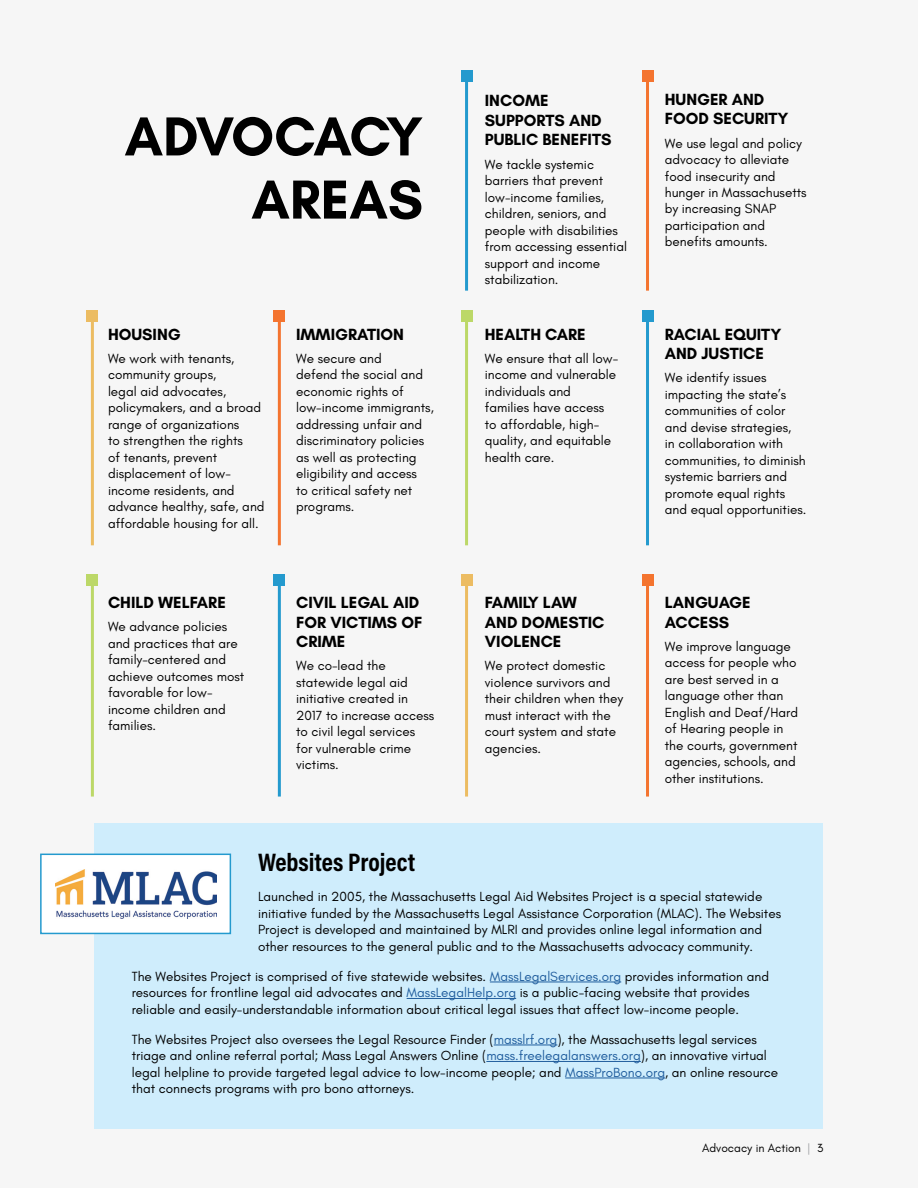
<style>
.page{position:relative;width:918px;height:1188px;background:#fff}
.page>*{position:absolute;margin:0;border:0;box-sizing:border-box;transform-origin:0 0}
.t1{font:700 55.95px/63.2px "Glacial Indifference";color:#000;text-align:right}
.t2{font:700 25.5px "Acumin Pro Cond";color:#000}
.t3{font:700 16.5px/19.5px "Glacial Indifference";color:#000}
.t4{font:13.5px/16.5px "Glacial Indifference";color:#000}
.t5{font:12px "Glacial Indifference";color:#000}
.s1{color:#215e9e}
.s2{color:#939598}
</style>
<div class="page">
<div style="left:94px;top:824px;width:730px;height:305px;background:#cfedfc"></div>
<hr style="left:490px;top:982px;width:131px;height:1px;background:#215e9e">
<hr style="left:407px;top:998px;width:109px;height:1px;background:#215e9e">
<hr style="left:494px;top:1045px;width:63px;height:1px;background:#215e9e">
<hr style="left:486px;top:1061px;width:155px;height:1px;background:#215e9e">
<hr style="left:565px;top:1078px;width:100px;height:1px;background:#215e9e">
<hr style="left:465px;top:76px;width:3px;height:215px;background:#249ace">
<div style="left:461px;top:70px;width:12px;height:12px;background:#249ace"></div>
<hr style="left:465px;top:316px;width:3px;height:229px;background:#bcd868">
<div style="left:461px;top:310px;width:12px;height:12px;background:#bcd868"></div>
<hr style="left:465px;top:580px;width:3px;height:217px;background:#ecbc62">
<div style="left:461px;top:574px;width:12px;height:12px;background:#ecbc62"></div>
<hr style="left:91px;top:316px;width:3px;height:229px;background:#ecbc62">
<div style="left:86px;top:310px;width:12px;height:12px;background:#ecbc62"></div>
<hr style="left:91px;top:580px;width:3px;height:217px;background:#bcd868">
<div style="left:86px;top:574px;width:12px;height:12px;background:#bcd868"></div>
<hr style="left:646px;top:76px;width:3px;height:215px;background:#f4742f">
<div style="left:642px;top:70px;width:12px;height:12px;background:#f4742f"></div>
<hr style="left:646px;top:316px;width:3px;height:229px;background:#249ace">
<div style="left:642px;top:310px;width:12px;height:12px;background:#249ace"></div>
<hr style="left:646px;top:580px;width:3px;height:217px;background:#f4742f">
<div style="left:642px;top:574px;width:12px;height:12px;background:#f4742f"></div>
<hr style="left:278px;top:316px;width:3px;height:229px;background:#f4742f">
<div style="left:273px;top:310px;width:12px;height:12px;background:#f4742f"></div>
<hr style="left:278px;top:580px;width:3px;height:217px;background:#249ace">
<div style="left:273px;top:574px;width:12px;height:12px;background:#249ace"></div>
<div style="left:41px;top:854px;width:189px;height:79px;background:#fff"></div>
<img style="left:55px;top:870px;width:161px;height:48px">
<div style="left:40px;top:854px;width:191px;height:80px;border:2px solid #249ace"></div>
<hr style="left:0;top:0;width:1px;height:669px;background:#000">
<h1 class="t1" style="left:125px;top:104px;width:300px">ADVOCACY<br>AREAS</h1>
<p class="t3" style="left:108px;top:324px;width:74px">HOUSING</p>
<p class="t4" style="left:108px;top:350px;width:158px">We work with tenants, community groups,<br>legal aid advocates, policymakers, and a broad range of organizations<br>to strengthen the rights<br>of tenants, prevent displacement of low&shy;income residents, and advance healthy, safe, and affordable housing for all.</p>
<p class="t3" style="left:108px;top:593px;width:119px">CHILD WELFARE</p>
<p class="t4" style="left:108px;top:619px;width:138px">We advance policies and practices that are family-centered and achieve outcomes most favorable for low&shy;income children and families.</p>
<p class="t3" style="left:296px;top:324px;width:109px">IMMIGRATION</p>
<p class="t4" style="left:296px;top:350px;width:139px">We secure and<br>defend the social and economic rights of low-income immigrants, addressing unfair and discriminatory policies as well as protecting eligibility and access<br>to critical safety net programs.</p>
<p class="t3" style="left:296px;top:593px;width:128px">CIVIL LEGAL AID<br>FOR VICTIMS OF<br>CRIME</p>
<p class="t4" style="left:296px;top:658px;width:140px">We co-lead the statewide legal aid initiative created in<br>2017 to increase access to civil legal services for vulnerable crime victims.</p>
<p class="t3" style="left:485px;top:91px;width:128px">INCOME<br>SUPPORTS AND<br>PUBLIC BENEFITS</p>
<p class="t4" style="left:485px;top:156px;width:144px">We tackle systemic barriers that prevent low-income families, children, seniors, and people with disabilities from accessing essential support and income stabilization.</p>
<p class="t3" style="left:485px;top:324px;width:102px">HEALTH CARE</p>
<p class="t4" style="left:485px;top:350px;width:135px">We ensure that all low&shy;income and vulnerable individuals and families have access to affordable, high&shy;quality, and equitable health care.</p>
<p class="t3" style="left:485px;top:593px;width:121px">FAMILY LAW<br>AND DOMESTIC<br>VIOLENCE</p>
<p class="t4" style="left:485px;top:658px;width:140px">We protect domestic violence survivors and their children when they must interact with the court system and state agencies.</p>
<p class="t3" style="left:665px;top:89px;width:125px">HUNGER AND<br>FOOD SECURITY</p>
<p class="t4" style="left:665px;top:135px;width:143px">We use legal and policy advocacy to alleviate food insecurity and hunger in Massachusetts by increasing SNAP participation and benefits amounts.</p>
<p class="t3" style="left:665px;top:324px;width:118px">RACIAL EQUITY<br>AND JUSTICE</p>
<p class="t4" style="left:665px;top:370px;width:143px">We identify issues impacting the state’s communities of color and devise strategies,<br>in collaboration with communities, to diminish systemic barriers and promote equal rights and equal opportunities.</p>
<p class="t3" style="left:665px;top:593px;width:87px">LANGUAGE<br>ACCESS</p>
<p class="t4" style="left:665px;top:638px;width:135px">We improve language access for people who are best served in a language other than<br>English and Deaf/Hard of Hearing people in the courts, government agencies, schools, and other institutions.</p>
<h2 class="t2" style="left:258px;top:845px;width:159px">Websites Project</h2>
<p class="t4" style="left:258px;top:889px;width:525px">Launched in 2005, the Massachusetts Legal Aid Websites Project is a special statewide initiative funded by the Massachusetts Legal Assistance Corporation (MLAC). The Websites Project is developed and maintained by MLRI and provides online legal information and other resources to the general public and to the Massachusetts advocacy community.</p>
<p class="t4" style="left:132px;top:968px;width:639px">The Websites Project is comprised of five statewide websites. <span class="s1">MassLegalServices.org</span> provides information and resources for frontline legal aid advocates and <span class="s1">MassLegalHelp.org</span> is a public-facing website that provides reliable and easily-understandable information about critical legal issues that affect low-income people.</p>
<p class="t4" style="left:132px;top:1031px;width:648px">The Websites Project also oversees the Legal Resource Finder (<span class="s1">masslrf.org</span>), the Massachusetts legal services triage and online referral portal; Mass Legal Answers Online (<span class="s1">mass.freelegalanswers.org</span>), an innovative virtual legal helpline to provide targeted legal advice to low-income people; and <span class="s1">MassProBono.org</span>, an online resource that connects programs with pro bono attorneys.</p>
<p class="t5" style="left:702px;top:1141px;width:123px">Advocacy in Action <span class="s2">|</span> 3</p>
</div>
